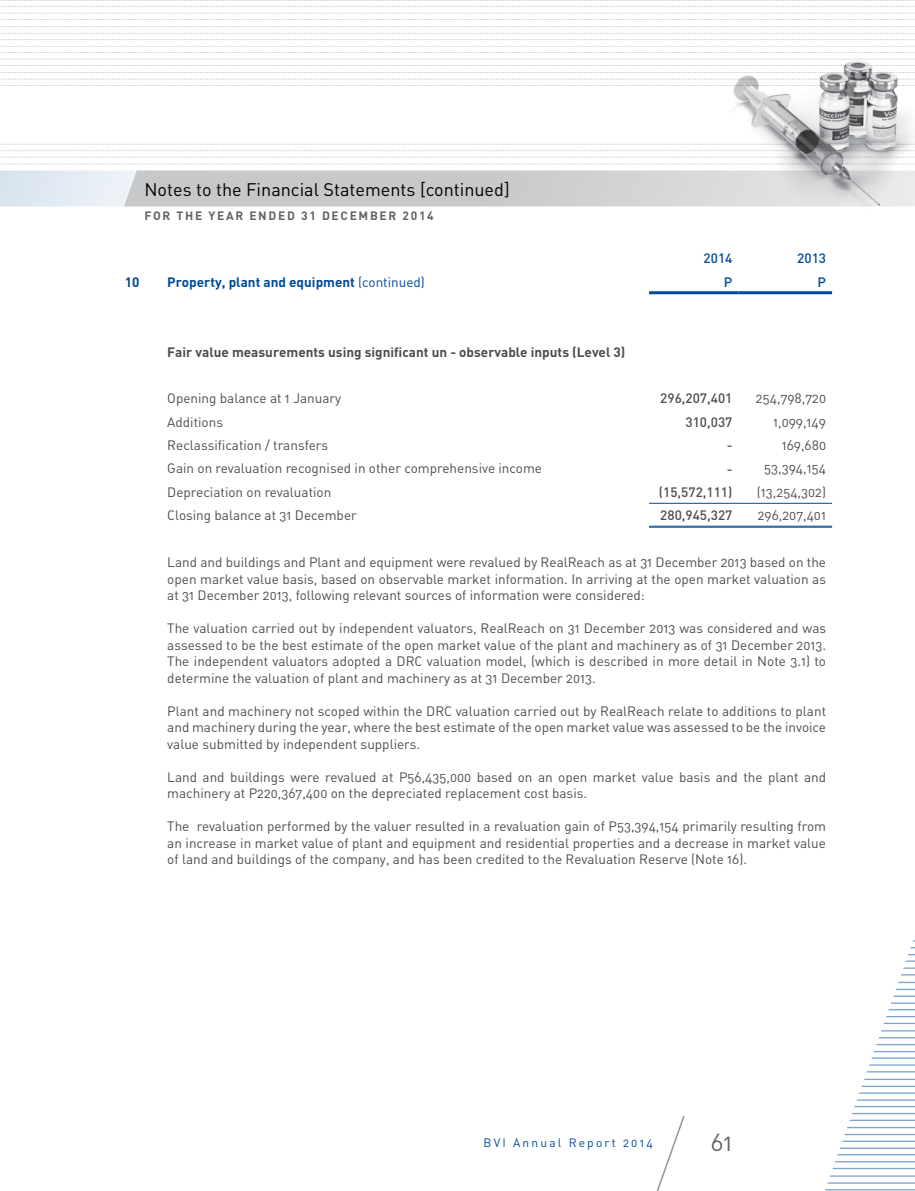
<style>
.page{position:relative;width:915px;height:1191px;background:#fff}
.page>*{position:absolute;margin:0;border:0;box-sizing:border-box;transform-origin:0 0}
.t1{font:24px "DIN Regular Alternate";color:#636466}
.t2{font:18px "DIN Regular Alternate";color:#000}
.t3{font:13.5px/16.5px "DIN Regular Alternate";color:#4d4d4f;text-align:justify}
.t4{font:700 13.5px "DIN";color:#4d4d4f}
.t5{font:500 13.5px "DIN";color:#4d4d4f}
.t6{font:700 13.5px "DIN";color:#004a97}
.t7{font:500 13.5px "DIN";color:#004a97}
.t8{font:700 12px "DIN";letter-spacing:.14em;color:#636466}
.t9{font:12px "DIN Regular Alternate";letter-spacing:.18em;color:#004a97}
.s1{font-family:"DIN Regular Alternate";font-weight:400}
.s2{font-family:"DIN";font-weight:500}
</style>
<div class="page">
<svg style="left:0;top:72px;width:915px;height:1px"></svg>
<svg style="left:0;top:26px;width:915px;height:1px"></svg>
<svg style="left:1px;top:157px;width:914px;height:1px"></svg>
<svg style="left:0;top:79px;width:915px;height:7px"></svg>
<svg style="left:0;top:33px;width:915px;height:7px"></svg>
<svg style="left:0;top:13px;width:915px;height:7px"></svg>
<svg style="left:0;top:59px;width:915px;height:7px"></svg>
<svg style="left:0;top:0;width:915px;height:7px"></svg>
<svg style="left:0;top:46px;width:915px;height:7px"></svg>
<svg style="left:0;top:143px;width:915px;height:8px"></svg>
<svg style="left:0;top:164px;width:915px;height:42px;background:#d6d8da"></svg>
<hr style="left:649px;top:526px;width:89px;height:1px;background:#004a97">
<hr style="left:649px;top:527px;width:89px;height:1px;background:#004a97">
<svg style="left:738px;top:526px;width:8px;height:2px"></svg>
<hr style="left:746px;top:526px;width:85px;height:1px;background:#004a97">
<hr style="left:746px;top:527px;width:85px;height:1px;background:#004a97">
<hr style="left:649px;top:291px;width:89px;height:3px;background:#004a97">
<svg style="left:738px;top:291px;width:8px;height:3px"></svg>
<hr style="left:746px;top:291px;width:85px;height:3px;background:#004a97">
<hr style="left:649px;top:503px;width:89px;height:1px;background:#004a97">
<hr style="left:746px;top:503px;width:85px;height:1px;background:#004a97">
<hr style="left:817px;top:933px;width:97px;height:1px;background:#80a5cb">
<hr style="left:817px;top:1126px;width:97px;height:2px;background:#80a5cb">
<hr style="left:817px;top:1030px;width:97px;height:1px;background:#80a5cb">
<hr style="left:817px;top:981px;width:97px;height:2px;background:#80a5cb">
<hr style="left:817px;top:1175px;width:97px;height:1px;background:#80a5cb">
<hr style="left:817px;top:1078px;width:97px;height:2px;background:#80a5cb">
<hr style="left:817px;top:960px;width:97px;height:2px;background:#80a5cb">
<hr style="left:817px;top:1154px;width:97px;height:1px;background:#80a5cb">
<hr style="left:817px;top:1057px;width:97px;height:1px;background:#80a5cb">
<hr style="left:817px;top:1009px;width:97px;height:1px;background:#80a5cb">
<hr style="left:817px;top:1105px;width:97px;height:2px;background:#80a5cb">
<hr style="left:817px;top:947px;width:97px;height:1px;background:#80a5cb">
<hr style="left:817px;top:1140px;width:97px;height:2px;background:#80a5cb">
<hr style="left:817px;top:1043px;width:97px;height:2px;background:#80a5cb">
<hr style="left:817px;top:995px;width:97px;height:2px;background:#80a5cb">
<hr style="left:817px;top:1189px;width:97px;height:1px;background:#80a5cb">
<hr style="left:817px;top:1092px;width:97px;height:1px;background:#80a5cb">
<hr style="left:817px;top:974px;width:97px;height:1px;background:#80a5cb">
<hr style="left:817px;top:1167px;width:97px;height:2px;background:#80a5cb">
<hr style="left:817px;top:1071px;width:97px;height:1px;background:#80a5cb">
<hr style="left:817px;top:1022px;width:97px;height:2px;background:#80a5cb">
<hr style="left:817px;top:1119px;width:97px;height:2px;background:#80a5cb">
<hr style="left:817px;top:925px;width:97px;height:1px;background:#80a5cb">
<hr style="left:817px;top:940px;width:97px;height:1px;background:#80a5cb">
<hr style="left:817px;top:1133px;width:97px;height:2px;background:#80a5cb">
<hr style="left:817px;top:1037px;width:97px;height:1px;background:#80a5cb">
<hr style="left:817px;top:988px;width:97px;height:2px;background:#80a5cb">
<hr style="left:817px;top:1182px;width:97px;height:1px;background:#80a5cb">
<hr style="left:817px;top:1085px;width:97px;height:2px;background:#80a5cb">
<hr style="left:817px;top:967px;width:97px;height:2px;background:#80a5cb">
<hr style="left:817px;top:1161px;width:97px;height:1px;background:#80a5cb">
<hr style="left:817px;top:1064px;width:97px;height:1px;background:#80a5cb">
<hr style="left:817px;top:1016px;width:97px;height:1px;background:#80a5cb">
<hr style="left:817px;top:1112px;width:97px;height:2px;background:#80a5cb">
<hr style="left:817px;top:918px;width:97px;height:1px;background:#80a5cb">
<hr style="left:817px;top:954px;width:97px;height:1px;background:#80a5cb">
<hr style="left:817px;top:1147px;width:97px;height:2px;background:#80a5cb">
<hr style="left:817px;top:1050px;width:97px;height:2px;background:#80a5cb">
<hr style="left:817px;top:1002px;width:97px;height:2px;background:#80a5cb">
<hr style="left:817px;top:1099px;width:97px;height:1px;background:#80a5cb">
<svg style="left:656px;top:1116px;width:29px;height:75px"></svg>
<img style="left:720px;top:58px;width:194px;height:149px">
<h2 class="t2" style="left:144px;top:178px;width:366px">Notes to the Financial Statements [continued]</h2>
<p class="t8" style="left:144px;top:208px;width:291px">for the year ended 31 December 2014</p>
<p class="t7" style="left:703px;top:250px;width:30px">2014</p>
<p class="t7" style="left:797px;top:250px;width:30px">2013</p>
<p class="t6" style="left:125px;top:273px;width:16px">10</p>
<p class="t6" style="left:167px;top:273px;width:259px">Property, plant and equipment <span class="s1">(continued)</span></p>
<p class="t7" style="left:723px;top:273px;width:10px">P</p>
<p class="t7" style="left:817px;top:273px;width:10px">P</p>
<p class="t4" style="left:167px;top:343px;width:459px">Fair value measurements using significant un - observable inputs (Level 3)</p>
<p class="t3" style="left:167px;top:390px;width:175px">Opening balance at 1 January</p>
<p class="t5" style="left:660px;top:390px;width:74px">296,207,401</p>
<p class="t3" style="left:755px;top:390px;width:72px">254,798,720</p>
<p class="t3" style="left:167px;top:413px;width:57px">Additions</p>
<p class="t5" style="left:685px;top:413px;width:48px">310,037</p>
<p class="t3" style="left:772px;top:413px;width:54px">1,099,149</p>
<p class="t3" style="left:167px;top:437px;width:162px">Reclassification / transfers</p>
<p class="t5" style="left:726px;top:437px;width:7px">-</p>
<p class="t3" style="left:781px;top:437px;width:46px">169,680</p>
<p class="t3" style="left:167px;top:460px;width:376px">Gain on revaluation recognised in other comprehensive income</p>
<p class="t3" style="left:726px;top:460px;width:101px"><span class="s2">-</span> 53,394,154</p>
<p class="t3" style="left:167px;top:483px;width:165px">Depreciation on revaluation</p>
<p class="t5" style="left:658px;top:483px;width:75px">(15,572,111)</p>
<p class="t3" style="left:756px;top:483px;width:71px">(13,254,302)</p>
<p class="t3" style="left:167px;top:507px;width:191px">Closing balance at 31 December</p>
<p class="t5" style="left:660px;top:507px;width:74px">280,945,327</p>
<p class="t3" style="left:757px;top:507px;width:70px">296,207,401</p>
<p class="t3" style="left:167px;top:553px;width:660px">Land and buildings and Plant and equipment were revalued by RealReach as at 31 December 2013 based on the open market value basis, based on observable market information. In arriving at the open market valuation as at 31 December 2013, following relevant sources of information were considered:</p>
<p class="t3" style="left:167px;top:619px;width:660px">The valuation carried out by independent valuators, RealReach on 31 December 2013 was considered and was assessed to be the best estimate of the open market value of the plant and machinery as of 31 December 2013.<br>The independent valuators adopted a DRC valuation model, (which is described in more detail in Note 3.1) to determine the valuation of plant and machinery as at 31 December 2013.</p>
<p class="t3" style="left:167px;top:702px;width:660px">Plant and machinery not scoped within the DRC valuation carried out by RealReach relate to additions to plant and machinery during the year, where the best estimate of the open market value was assessed to be the invoice value submitted by independent suppliers.</p>
<p class="t3" style="left:167px;top:768px;width:660px">Land and buildings were revalued at P56,435,000 based on an open market value basis and the plant and machinery at P220,367,400 on the depreciated replacement cost basis.</p>
<p class="t3" style="left:167px;top:817px;width:660px">The revaluation performed by the valuer resulted in a revaluation gain of P53,394,154 primarily resulting from an increase in market value of plant and equipment and residential properties and a decrease in market value of land and buildings of the company, and has been credited to the Revaluation Reserve (Note 16).</p>
<p class="t9" style="left:483px;top:1135px;width:171px">BVI Annual Report 2014</p>
<h1 class="t1" style="left:710px;top:1127px;width:23px">61</h1>
</div>
